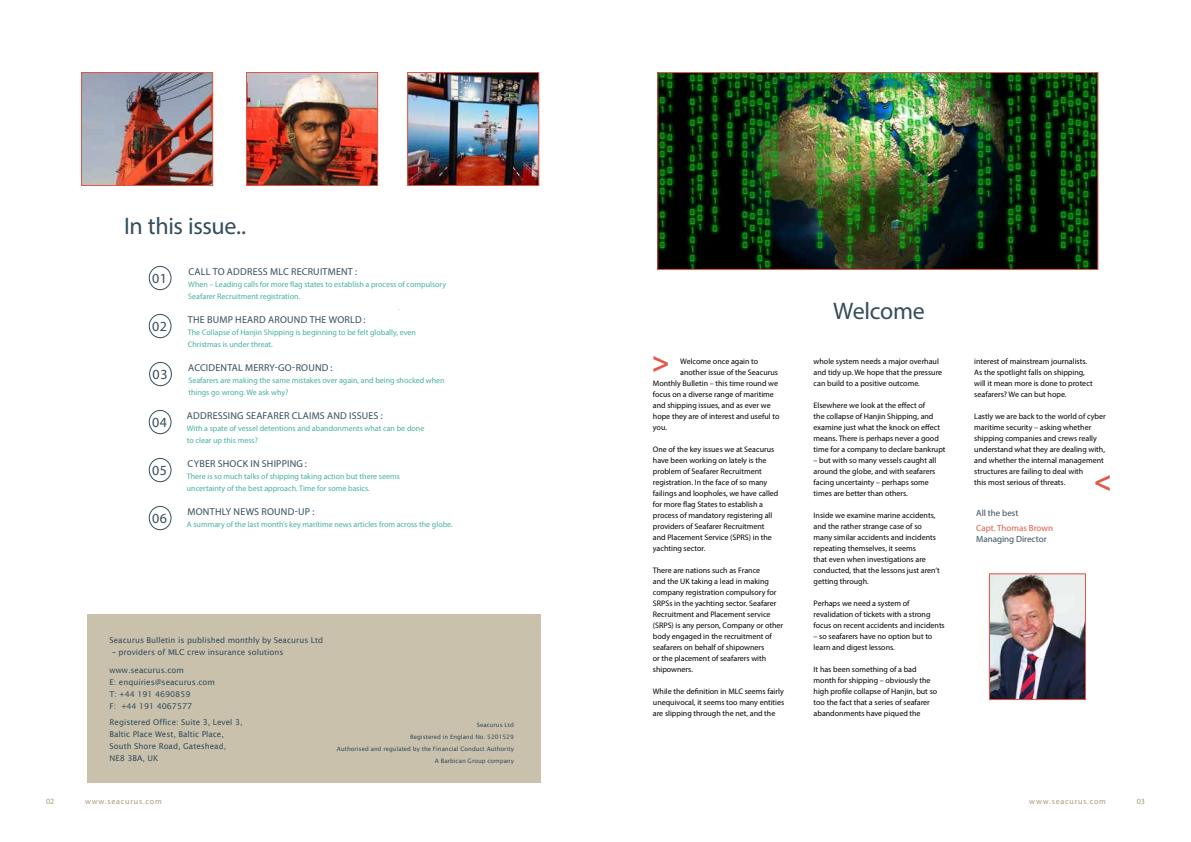
<style>
.page{position:relative;width:1191px;height:842px;background:#fff}
.page>*{position:absolute;margin:0;border:0;box-sizing:border-box;transform-origin:0 0}
.t1{font:700 30px "Myriad Pro";color:#df5a49}
.t2{font:24px "Myriad Pro";letter-spacing:-.015em;color:#344d5c}
.t3{font:14px "Myriad Pro";letter-spacing:.05em;color:#344d5c}
.t4{font:10px "Myriad Pro";letter-spacing:.02em;color:#344d5c}
.t5{font:9px "Myriad Pro";color:#344d5c}
.t6{font:9px "Myriad Pro";color:#df5a49}
.t7{font:8px/11px "Myriad Pro";color:#000}
.t8{font:8px/12px "Myriad Pro";color:#44b19d}
.t9{font:8px/12px "Lucida Sans";color:#344d5c}
.t10{font:8px "Myriad Pro";letter-spacing:.1em;color:#a69976}
.t11{font:8px "Minion Pro";color:#efc94c}
.t12{font:6px/12px "Lucida Sans";color:#344d5c;text-align:right}
</style>
<div class="page">
<img style="left:659px;top:74px;width:437px;height:194px">
<div style="left:657px;top:72px;width:441px;height:198px;border:1px solid #df5a49"></div>
<div style="left:87px;top:614px;width:453px;height:168px;background:#c9c1ac"></div>
<img style="left:991px;top:575px;width:93px;height:123px">
<div style="left:989px;top:573px;width:97px;height:127px;border:1px solid #df5a49"></div>
<div style="left:149px;top:266px;width:22px;height:24px;border:1px solid #344d5c;border-radius:50%"></div>
<div style="left:149px;top:314px;width:22px;height:24px;border:1px solid #344d5c;border-radius:50%"></div>
<div style="left:149px;top:410px;width:22px;height:24px;border:1px solid #344d5c;border-radius:50%"></div>
<img style="left:248px;top:74px;width:128px;height:110px">
<div style="left:246px;top:72px;width:132px;height:114px;border:1px solid #dd5a48"></div>
<img style="left:409px;top:74px;width:128px;height:110px">
<div style="left:407px;top:72px;width:132px;height:114px;border:1px solid #dd5a48"></div>
<img style="left:83px;top:74px;width:128px;height:110px">
<div style="left:81px;top:72px;width:132px;height:114px;border:1px solid #dd5a48"></div>
<div style="left:149px;top:458px;width:22px;height:24px;border:1px solid #344d5c;border-radius:50%"></div>
<div style="left:149px;top:362px;width:23px;height:24px;border:1px solid #344d5c;border-radius:50%"></div>
<div style="left:149px;top:506px;width:22px;height:24px;border:1px solid #344d5c;border-radius:50%"></div>
<h2 class="t2" style="left:124px;top:211px;width:123px">In this issue..</h2>
<h3 class="t3" style="left:152px;top:270px;width:17px">01</h3>
<h3 class="t3" style="left:152px;top:318px;width:17px">02</h3>
<h3 class="t3" style="left:152px;top:366px;width:17px">03</h3>
<h3 class="t3" style="left:152px;top:414px;width:17px">04</h3>
<h3 class="t3" style="left:152px;top:462px;width:17px">05</h3>
<h3 class="t3" style="left:152px;top:510px;width:17px">06</h3>
<p class="t4" style="left:188px;top:265px;width:170px">CALL TO ADDRESS MLC RECRUITMENT :</p>
<p class="t8" style="left:188px;top:279px;width:259px">When – Leading calls for more flag states to establish a process of compulsory<br>Seafarer Recruitment registration.</p>
<p class="t4" style="left:188px;top:313px;width:179px">THE BUMP HEARD AROUND THE WORLD :</p>
<p class="t11" style="left:397px;top:303px;width:4px">-</p>
<p class="t8" style="left:188px;top:326px;width:230px">The Collapse of Hanjin Shipping is beginning to be felt globally, even<br>Christmas is under threat.</p>
<p class="t4" style="left:188px;top:361px;width:146px">ACCIDENTAL MERRY-GO-ROUND :</p>
<p class="t8" style="left:188px;top:374px;width:258px">Seafarers are making the same mistakes over again, and being shocked when things go wrong. We ask why?</p>
<p class="t4" style="left:187px;top:409px;width:197px">ADDRESSING SEAFARER CLAIMS AND ISSUES :</p>
<p class="t8" style="left:187px;top:422px;width:239px">With a spate of vessel detentions and abandonments what can be done to clear up this mess?</p>
<p class="t4" style="left:187px;top:457px;width:121px">CYBER SHOCK IN SHIPPING :</p>
<p class="t8" style="left:187px;top:470px;width:215px">There is so much talks of shipping taking action but there seems uncertainty of the best approach. Time for some basics.</p>
<p class="t4" style="left:187px;top:505px;width:129px">MONTHLY NEWS ROUND-UP :</p>
<p class="t8" style="left:187px;top:518px;width:267px">A summary of the last month’s key maritime news articles from across the globe.</p>
<p class="t9" style="left:109px;top:634px;width:215px">Seacurus Bulletin is published monthly by Seacurus Ltd</p>
<p class="t9" style="left:112px;top:646px;width:173px">– providers of MLC crew insurance solutions</p>
<p class="t9" style="left:109px;top:664px;width:107px">www.seacurus.com<br>E: enquiries@seacurus.com<br>T: +44 191 4690859<br>F: +44 191 4067577</p>
<p class="t9" style="left:109px;top:716px;width:135px">Registered Office: Suite 3, Level 3,<br>Baltic Place West, Baltic Place,<br>South Shore Road, Gateshead,<br>NE8 3BA, UK</p>
<p class="t12" style="left:337px;top:718px;width:178px">Seacurus Ltd<br>Registered in England No. 5201529<br>Authorised and regulated by the Financial Conduct Authority A Barbican Group company</p>
<h1 class="t1" style="left:652px;top:342px;width:19px">&gt;</h1>
<p class="t7" style="left:680px;top:356px;width:79px">Welcome once again to</p>
<p class="t7" style="left:680px;top:367px;width:99px">another issue of the Seacurus</p>
<p class="t7" style="left:653px;top:378px;width:127px">Monthly Bulletin – this time round we</p>
<p class="t7" style="left:653px;top:389px;width:122px">focus on a diverse range of maritime</p>
<p class="t7" style="left:653px;top:400px;width:119px">and shipping issues, and as ever we</p>
<p class="t7" style="left:653px;top:411px;width:128px">hope they are of interest and useful to</p>
<p class="t7" style="left:653px;top:422px;width:16px">you.</p>
<p class="t7" style="left:653px;top:444px;width:127px">One of the key issues we at Seacurus have been working on lately is the problem of Seafarer Recruitment registration. In the face of so many failings and loopholes, we have called for more flag States to establish a process of mandatory registering all providers of Seafarer Recruitment and Placement Service (SPRS) in the yachting sector.</p>
<p class="t7" style="left:653px;top:565px;width:132px">There are nations such as France<br>and the UK taking a lead in making company registration compulsory for<br>SRPSs in the yachting sector. Seafarer<br>Recruitment and Placement service (SRPS) is any person, Company or other body engaged in the recruitment of seafarers on behalf of shipowners<br>or the placement of seafarers with shipowners.</p>
<p class="t7" style="left:653px;top:686px;width:133px;text-align:justify">While the definition in MLC seems fairly unequivocal, it seems too many entities are slipping through the net, and the</p>
<h2 class="t2" style="left:833px;top:296px;width:93px">Welcome</h2>
<p class="t7" style="left:813px;top:356px;width:130px">whole system needs a major overhaul and tidy up. We hope that the pressure can build to a positive outcome.</p>
<p class="t7" style="left:813px;top:400px;width:133px">Elsewhere we look at the effect of<br>the collapse of Hanjin Shipping, and examine just what the knock on effect means. There is perhaps never a good time for a company to declare bankrupt</p>
<p class="t7" style="left:813px;top:455px;width:124px">– but with so many vessels caught all around the globe, and with seafarers facing uncertainty – perhaps some times are better than others.</p>
<p class="t7" style="left:813px;top:510px;width:127px">Inside we examine marine accidents, and the rather strange case of so many similar accidents and incidents repeating themselves, it seems<br>that even when investigations are conducted, that the lessons just aren’t getting through.</p>
<p class="t7" style="left:813px;top:598px;width:133px">Perhaps we need a system of revalidation of tickets with a strong focus on recent accidents and incidents</p>
<p class="t7" style="left:813px;top:631px;width:120px">– so seafarers have no option but to learn and digest lessons.</p>
<p class="t7" style="left:813px;top:664px;width:125px">It has been something of a bad month for shipping – obviously the high profile collapse of Hanjin, but so too the fact that a series of seafarer abandonments have piqued the</p>
<p class="t7" style="left:974px;top:356px;width:120px">interest of mainstream journalists.<br>As the spotlight falls on shipping, will it mean more is done to protect seafarers? We can but hope.</p>
<p class="t7" style="left:974px;top:411px;width:133px">Lastly we are back to the world of cyber maritime security – asking whether shipping companies and crews really understand what they are dealing with, and whether the internal management structures are failing to deal with<br>this most serious of threats.</p>
<h1 class="t1" style="left:1094px;top:462px;width:19px">&lt;</h1>
<p class="t5" style="left:976px;top:508px;width:44px">All the best</p>
<p class="t6" style="left:976px;top:523px;width:78px">Capt. Thomas Brown</p>
<p class="t5" style="left:976px;top:534px;width:72px">Managing Director</p>
<p class="t10" style="left:46px;top:796px;width:10px">02</p>
<p class="t10" style="left:85px;top:796px;width:78px">www.seacurus.com</p>
<p class="t10" style="left:1029px;top:796px;width:78px">www.seacurus.com</p>
<p class="t10" style="left:1136px;top:796px;width:10px">03</p>
</div>
